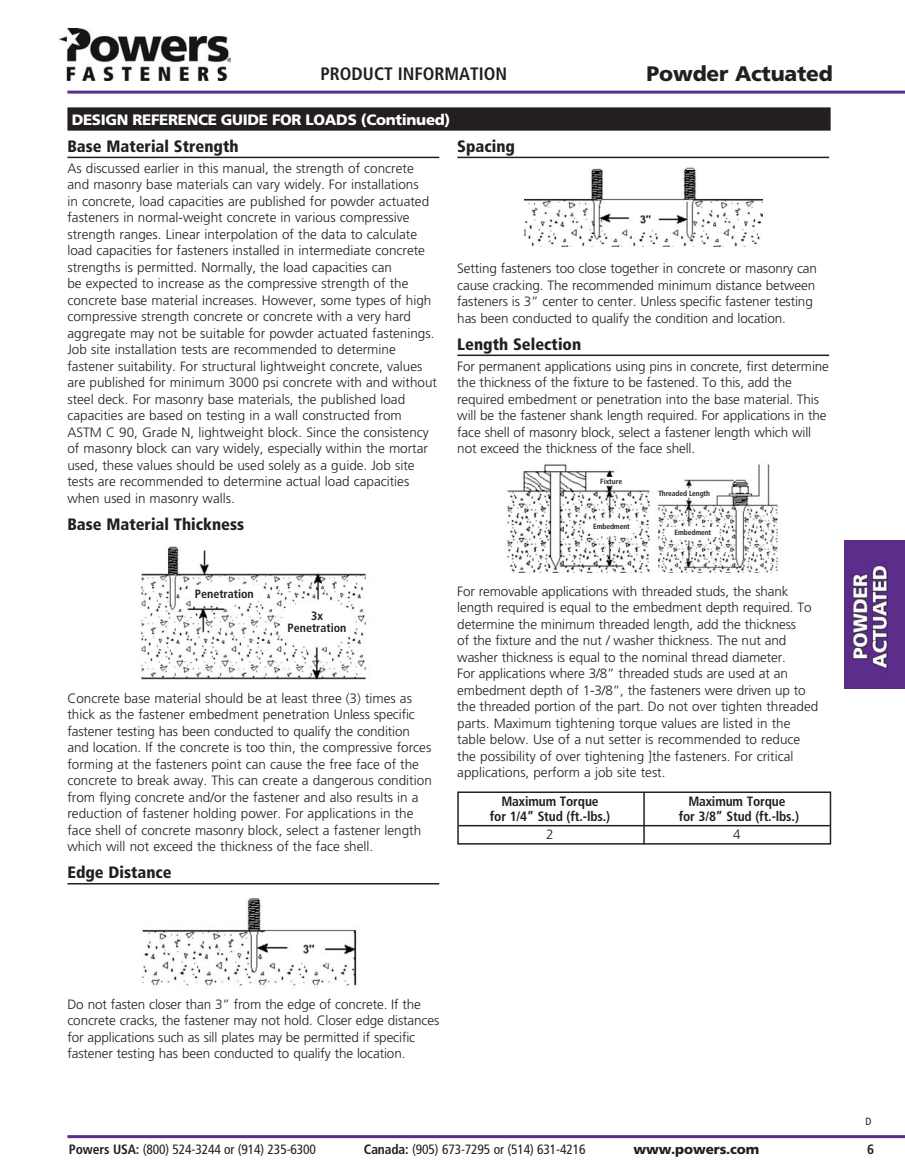
<style>
.page{position:relative;width:905px;height:1175px;background:#fff}
.page>*{position:absolute;margin:0;border:0;box-sizing:border-box;transform-origin:0 0}
.t1{font:900 21px "Frutiger LT Std";letter-spacing:-.01em;color:#231f20}
.t2{font:700 condensed 18px "Frutiger LT Std";color:#231f20}
.SUNBS_AFTER_KO_SUB{font:900 condensed 16.5px "Frutiger LT Std";color:#231f20}
.t3{font:900 15px "Frutiger";letter-spacing:-.02em;color:#fff}
.BODY_COPY{font:300 13.5px/16.5px "Frutiger";color:#231f20}
.t4{font:condensed 13.5px "Frutiger LT Std";letter-spacing:-.01em;color:#231f20}
.t5{font:700 condensed 13.5px "Frutiger";letter-spacing:-.01em;color:#231f20}
.t6{font:900 13.5px "Frutiger LT Std";letter-spacing:-.01em;color:#231f20}
.t7{font:700 condensed 13.5px "Frutiger LT Std";color:#231f20}
.t8{font:700 condensed 12px/12px "Frutiger LT Std";color:#231f20;text-align:center}
.t9{font:condensed 10.5px "Frutiger";color:#231f20}
.t10{font:700 condensed 7.5px "Frutiger LT Std";letter-spacing:-.015em;color:#231f20}
.s1{font-weight:700}
</style>
<div class="page">
<img style="left:60px;top:28px;width:171px;height:53px">
<hr style="left:67px;top:91px;width:837px;height:3px;background:#5a2c8c">
<hr style="left:67px;top:1135px;width:837px;height:3px;background:#5a2c8c">
<img style="left:844px;top:540px;width:60px;height:148px">
<div style="left:67px;top:107px;width:763px;height:24px;background:#231f20"></div>
<hr style="left:67px;top:157px;width:372px;height:1px;background:#231f20">
<hr style="left:67px;top:883px;width:372px;height:1px;background:#231f20">
<img style="left:141px;top:546px;width:226px;height:133px">
<div style="left:192px;top:585px;width:65px;height:17px;background:#fff"></div>
<div style="left:284px;top:609px;width:65px;height:26px;background:#fff"></div>
<img style="left:142px;top:898px;width:215px;height:88px">
<hr style="left:457px;top:157px;width:372px;height:1px;background:#231f20">
<hr style="left:457px;top:354px;width:372px;height:2px;background:#231f20">
<img style="left:525px;top:167px;width:237px;height:79px">
<img style="left:505px;top:464px;width:274px;height:108px">
<div style="left:596px;top:475px;width:8px;height:8px;background:#fff"></div>
<div style="left:588px;top:477px;width:46px;height:8px;background:#fff"></div>
<div style="left:657px;top:484px;width:13px;height:17px;background:#fff"></div>
<div style="left:697px;top:485px;width:14px;height:18px;background:#fff"></div>
<div style="left:653px;top:489px;width:62px;height:8px;background:#fff"></div>
<div style="left:667px;top:527px;width:51px;height:10px;background:#fff"></div>
<div style="left:585px;top:522px;width:52px;height:9px;background:#fff"></div>
<hr style="left:459px;top:825px;width:370px;height:1px;background:#231f20">
<div style="left:457px;top:791px;width:374px;height:53px;border:2px solid #231f20"></div>
<hr style="left:643px;top:792px;width:1px;height:52px;background:#231f20">
<h2 class="t2" style="left:320px;top:63px;width:188px">PRODUCT INFORMATION</h2>
<h1 class="t1" style="left:646px;top:61px;width:188px">Powder Actuated</h1>
<p class="t3" style="left:72px;top:111px;width:380px">DESIGN REFERENCE GUIDE FOR LOADS (Continued)</p>
<p class="SUNBS_AFTER_KO_SUB" style="left:67px;top:136px;width:173px">Base Material Strength</p>
<p class="BODY_COPY" style="left:67px;top:160px;width:371px">As discussed earlier in this manual, the strength of concrete and masonry base materials can vary widely. For installations<br>in concrete, load capacities are published for powder actuated fasteners in normal-weight concrete in various compressive strength ranges. Linear interpolation of the data to calculate load capacities for fasteners installed in intermediate concrete strengths is permitted. Normally, the load capacities can<br>be expected to increase as the compressive strength of the concrete base material increases. However, some types of high compressive strength concrete or concrete with a very hard aggregate may not be suitable for powder actuated fastenings.<br>Job site installation tests are recommended to determine fastener suitability. For structural lightweight concrete, values are published for minimum 3000 psi concrete with and without steel deck. For masonry base materials, the published load capacities are based on testing in a wall constructed from ASTM C 90, Grade N, lightweight block. Since the consistency of masonry block can vary widely, especially within the mortar used, these values should be used solely as a guide. Job site tests are recommended to determine actual load capacities when used in masonry walls.</p>
<p class="SUNBS_AFTER_KO_SUB" style="left:67px;top:514px;width:178px">Base Material Thickness</p>
<p class="SUNBS_AFTER_KO_SUB" style="left:457px;top:136px;width:59px">Spacing</p>
<p class="BODY_COPY" style="left:457px;top:260px;width:361px">Setting fasteners too close together in concrete or masonry can cause cracking. The recommended minimum distance between fasteners is 3” center to center. Unless specific fastener testing has been conducted to qualify the condition and location.</p>
<p class="SUNBS_AFTER_KO_SUB" style="left:457px;top:334px;width:125px">Length Selection</p>
<p class="BODY_COPY" style="left:457px;top:358px;width:373px">For permanent applications using pins in concrete, first determine the thickness of the fixture to be fastened. To this, add the required embedment or penetration into the base material. This will be the fastener shank length required. For applications in the face shell of masonry block, select a fastener length which will not exceed the thickness of the face shell.</p>
<p class="t10" style="left:600px;top:477px;width:23px">Fixture</p>
<p class="t10" style="left:658px;top:489px;width:53px">Threaded Length</p>
<p class="t10" style="left:674px;top:528px;width:38px">Embedment</p>
<p class="t10" style="left:593px;top:522px;width:38px">Embedment</p>
<p class="t8" style="left:195px;top:588px;width:60px">Penetration</p>
<p class="t8" style="left:287px;top:610px;width:60px">3x<br>Penetration</p>
<p class="BODY_COPY" style="left:67px;top:689px;width:366px">Concrete base material should be at least three (3) times as thick as the fastener embedment penetration Unless specific fastener testing has been conducted to qualify the condition and location. If the concrete is too thin, the compressive forces forming at the fasteners point can cause the free face of the concrete to break away. This can create a dangerous condition from flying concrete and/or the fastener and also results in a reduction of fastener holding power. For applications in the face shell of concrete masonry block, select a fastener length which will not exceed the thickness of the face shell.</p>
<p class="SUNBS_AFTER_KO_SUB" style="left:67px;top:862px;width:106px">Edge Distance</p>
<p class="BODY_COPY" style="left:457px;top:583px;width:362px">For removable applications with threaded studs, the shank length required is equal to the embedment depth required. To determine the minimum threaded length, add the thickness<br>of the fixture and the nut / washer thickness. The nut and washer thickness is equal to the nominal thread diameter.<br>For applications where 3/8” threaded studs are used at an embedment depth of 1-3/8”, the fasteners were driven up to the threaded portion of the part. Do not over tighten threaded parts. Maximum tightening torque values are listed in the table below. Use of a nut setter is recommended to reduce the possibility of over tightening ]the fasteners. For critical applications, perform a job site test.</p>
<p class="t5" style="left:501px;top:793px;width:99px">Maximum Torque</p>
<p class="t5" style="left:688px;top:793px;width:99px">Maximum Torque</p>
<p class="t5" style="left:490px;top:808px;width:122px">for 1/4” Stud (ft.-lbs.)</p>
<p class="t5" style="left:678px;top:808px;width:122px">for 3/8” Stud (ft.-lbs.)</p>
<p class="BODY_COPY" style="left:546px;top:826px;width:9px">2</p>
<p class="BODY_COPY" style="left:733px;top:826px;width:9px">4</p>
<p class="BODY_COPY" style="left:67px;top:995px;width:373px">Do not fasten closer than 3” from the edge of concrete. If the concrete cracks, the fastener may not hold. Closer edge distances for applications such as sill plates may be permitted if specific fastener testing has been conducted to qualify the location.</p>
<p class="t9" style="left:865px;top:1115px;width:8px">D</p>
<p class="t4" style="left:69px;top:1141px;width:248px"><span class="s1">Powers USA:</span> (800) 524-3244 or (914) 235-6300</p>
<p class="t4" style="left:364px;top:1141px;width:223px"><span class="s1">Canada:</span> (905) 673-7295 or (514) 631-4216</p>
<p class="t6" style="left:633px;top:1141px;width:127px">www.powers.com</p>
<p class="t7" style="left:867px;top:1141px;width:9px">6</p>
</div>
